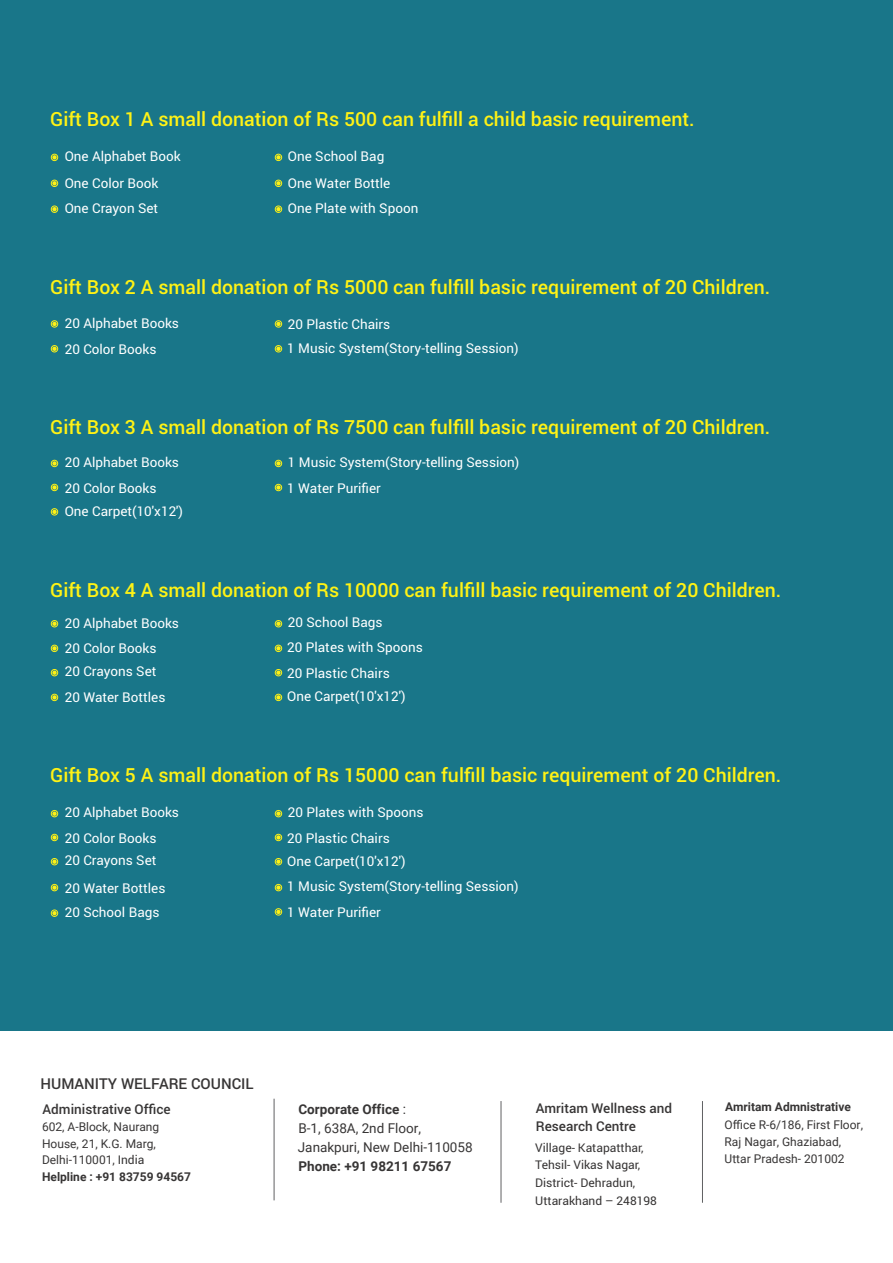
<style>
.page{position:relative;width:893px;height:1263px;background:#fff}
.page>*{position:absolute;margin:0;border:0;box-sizing:border-box;transform-origin:0 0}
.t1{font:500 19.5px "Roboto";color:#fff215}
.t2{font:500 15px "Roboto";color:#373535}
.t3{font:13.5px/25.3px "Roboto";color:#fff}
.t4{font:13.5px/19px "Roboto";color:#373535}
.t5{font:500 13.5px/17.9px "Roboto";color:#373535}
.t6{font:700 13.5px "Roboto";color:#373535}
.t7{font:12px/17.5px "Roboto";color:#373535}
.t8{font:700 12px "Roboto";color:#373535}
.s1{font-weight:700}
</style>
<div class="page">
<div style="left:0;top:0;width:893px;height:1031px;background:#197689"></div>
<div style="left:51px;top:154px;width:7px;height:7px;border:1px solid #fff215;border-radius:50%"></div>
<svg style="left:52px;top:155px;width:5px;height:5px"></svg>
<div style="left:51px;top:180px;width:7px;height:7px;border:1px solid #fff215;border-radius:50%"></div>
<svg style="left:52px;top:181px;width:5px;height:4px"></svg>
<div style="left:51px;top:206px;width:7px;height:7px;border:1px solid #fff215;border-radius:50%"></div>
<svg style="left:52px;top:207px;width:5px;height:4px"></svg>
<div style="left:275px;top:154px;width:7px;height:7px;border:1px solid #fff215;border-radius:50%"></div>
<svg style="left:276px;top:155px;width:5px;height:5px"></svg>
<div style="left:275px;top:180px;width:7px;height:7px;border:1px solid #fff215;border-radius:50%"></div>
<svg style="left:276px;top:181px;width:5px;height:4px"></svg>
<div style="left:275px;top:206px;width:7px;height:7px;border:1px solid #fff215;border-radius:50%"></div>
<svg style="left:276px;top:207px;width:5px;height:4px"></svg>
<div style="left:51px;top:321px;width:7px;height:6px;border:1px solid #fff215;border-radius:50%"></div>
<svg style="left:52px;top:322px;width:5px;height:4px"></svg>
<div style="left:51px;top:345px;width:7px;height:7px;border:1px solid #fff215;border-radius:50%"></div>
<svg style="left:52px;top:347px;width:5px;height:4px"></svg>
<div style="left:275px;top:321px;width:7px;height:6px;border:1px solid #fff215;border-radius:50%"></div>
<svg style="left:276px;top:322px;width:5px;height:4px"></svg>
<div style="left:275px;top:345px;width:7px;height:7px;border:1px solid #fff215;border-radius:50%"></div>
<svg style="left:276px;top:347px;width:5px;height:4px"></svg>
<div style="left:51px;top:460px;width:7px;height:7px;border:1px solid #fff215;border-radius:50%"></div>
<svg style="left:52px;top:461px;width:5px;height:5px"></svg>
<div style="left:51px;top:484px;width:7px;height:7px;border:1px solid #fff215;border-radius:50%"></div>
<svg style="left:52px;top:485px;width:5px;height:5px"></svg>
<div style="left:51px;top:508px;width:7px;height:7px;border:1px solid #fff215;border-radius:50%"></div>
<svg style="left:52px;top:510px;width:5px;height:4px"></svg>
<div style="left:275px;top:460px;width:7px;height:7px;border:1px solid #fff215;border-radius:50%"></div>
<svg style="left:276px;top:461px;width:5px;height:5px"></svg>
<div style="left:275px;top:484px;width:7px;height:7px;border:1px solid #fff215;border-radius:50%"></div>
<svg style="left:276px;top:485px;width:5px;height:5px"></svg>
<div style="left:51px;top:620px;width:7px;height:7px;border:1px solid #fff215;border-radius:50%"></div>
<svg style="left:52px;top:622px;width:5px;height:4px"></svg>
<div style="left:51px;top:645px;width:7px;height:7px;border:1px solid #fff215;border-radius:50%"></div>
<svg style="left:52px;top:646px;width:5px;height:4px"></svg>
<div style="left:51px;top:669px;width:7px;height:7px;border:1px solid #fff215;border-radius:50%"></div>
<svg style="left:52px;top:670px;width:5px;height:5px"></svg>
<div style="left:51px;top:694px;width:7px;height:7px;border:1px solid #fff215;border-radius:50%"></div>
<svg style="left:52px;top:695px;width:5px;height:4px"></svg>
<div style="left:275px;top:620px;width:7px;height:7px;border:1px solid #fff215;border-radius:50%"></div>
<svg style="left:276px;top:622px;width:5px;height:4px"></svg>
<div style="left:275px;top:645px;width:7px;height:7px;border:1px solid #fff215;border-radius:50%"></div>
<svg style="left:276px;top:646px;width:5px;height:4px"></svg>
<div style="left:275px;top:669px;width:7px;height:7px;border:1px solid #fff215;border-radius:50%"></div>
<svg style="left:276px;top:670px;width:5px;height:5px"></svg>
<div style="left:275px;top:694px;width:7px;height:7px;border:1px solid #fff215;border-radius:50%"></div>
<svg style="left:276px;top:695px;width:5px;height:4px"></svg>
<div style="left:51px;top:810px;width:7px;height:7px;border:1px solid #fff215;border-radius:50%"></div>
<svg style="left:52px;top:811px;width:5px;height:5px"></svg>
<div style="left:51px;top:834px;width:7px;height:7px;border:1px solid #fff215;border-radius:50%"></div>
<svg style="left:52px;top:835px;width:5px;height:5px"></svg>
<div style="left:51px;top:858px;width:7px;height:7px;border:1px solid #fff215;border-radius:50%"></div>
<svg style="left:52px;top:859px;width:5px;height:5px"></svg>
<div style="left:51px;top:884px;width:7px;height:7px;border:1px solid #fff215;border-radius:50%"></div>
<svg style="left:52px;top:885px;width:5px;height:5px"></svg>
<div style="left:51px;top:910px;width:7px;height:6px;border:1px solid #fff215;border-radius:50%"></div>
<svg style="left:52px;top:911px;width:5px;height:4px"></svg>
<div style="left:275px;top:810px;width:7px;height:7px;border:1px solid #fff215;border-radius:50%"></div>
<svg style="left:276px;top:811px;width:5px;height:5px"></svg>
<div style="left:275px;top:834px;width:7px;height:7px;border:1px solid #fff215;border-radius:50%"></div>
<svg style="left:276px;top:835px;width:5px;height:5px"></svg>
<div style="left:275px;top:858px;width:7px;height:7px;border:1px solid #fff215;border-radius:50%"></div>
<svg style="left:276px;top:859px;width:5px;height:5px"></svg>
<div style="left:275px;top:884px;width:7px;height:7px;border:1px solid #fff215;border-radius:50%"></div>
<svg style="left:276px;top:885px;width:5px;height:5px"></svg>
<div style="left:275px;top:908px;width:7px;height:7px;border:1px solid #fff215;border-radius:50%"></div>
<svg style="left:276px;top:910px;width:5px;height:4px"></svg>
<hr style="left:274px;top:1099px;width:1px;height:101px;background:#606163">
<hr style="left:501px;top:1101px;width:1px;height:102px;background:#606163">
<hr style="left:702px;top:1101px;width:1px;height:102px;background:#606163">
<h1 class="t1" style="left:50px;top:106px;width:646px">Gift Box 1 A small donation of Rs 500 can fulfill a child basic requirement.</h1>
<p class="t3" style="left:65px;top:143px;width:118px">One Alphabet Book</p>
<p class="t3" style="left:288px;top:143px;width:98px">One School Bag</p>
<p class="t3" style="left:65px;top:170px;width:95px">One Color Book</p>
<p class="t3" style="left:288px;top:170px;width:104px">One Water Bottle</p>
<p class="t3" style="left:65px;top:195px;width:95px">One Crayon Set</p>
<p class="t3" style="left:288px;top:195px;width:132px">One Plate with Spoon</p>
<h1 class="t1" style="left:50px;top:273px;width:722px">Gift Box 2 A small donation of Rs 5000 can fulfill basic requirement of 20 Children.</h1>
<p class="t3" style="left:65px;top:310px;width:116px">20 Alphabet Books</p>
<p class="t3" style="left:288px;top:311px;width:104px">20 Plastic Chairs</p>
<p class="t3" style="left:65px;top:336px;width:93px">20 Color Books</p>
<p class="t3" style="left:287px;top:335px;width:233px">1 Music System(Story-telling Session)</p>
<h1 class="t1" style="left:50px;top:413px;width:722px">Gift Box 3 A small donation of Rs 7500 can fulfill basic requirement of 20 Children.</h1>
<p class="t3" style="left:65px;top:449px;width:116px">20 Alphabet Books<br>20 Color Books</p>
<p class="t3" style="left:287px;top:449px;width:234px">1 Music System(Story-telling Session)<br>1 Water Purifier</p>
<p class="t3" style="left:65px;top:498px;width:120px">One Carpet(10'x12')</p>
<h1 class="t1" style="left:50px;top:576px;width:733px">Gift Box 4 A small donation of Rs 10000 can fulfill basic requirement of 20 Children.</h1>
<p class="t3" style="left:65px;top:610px;width:116px">20 Alphabet Books</p>
<p class="t3" style="left:288px;top:609px;width:96px">20 School Bags</p>
<p class="t3" style="left:65px;top:635px;width:93px">20 Color Books</p>
<p class="t3" style="left:287px;top:634px;width:137px">20 Plates with Spoons</p>
<p class="t3" style="left:65px;top:658px;width:93px">20 Crayons Set</p>
<p class="t3" style="left:287px;top:660px;width:104px">20 Plastic Chairs</p>
<p class="t3" style="left:65px;top:684px;width:102px">20 Water Bottles</p>
<p class="t3" style="left:287px;top:683px;width:120px">One Carpet(10'x12')</p>
<h1 class="t1" style="left:50px;top:762px;width:733px">Gift Box 5 A small donation of Rs 15000 can fulfill basic requirement of 20 Children.</h1>
<p class="t3" style="left:65px;top:799px;width:116px">20 Alphabet Books</p>
<p class="t3" style="left:288px;top:799px;width:137px">20 Plates with Spoons</p>
<p class="t3" style="left:65px;top:825px;width:93px">20 Color Books</p>
<p class="t3" style="left:287px;top:825px;width:104px">20 Plastic Chairs</p>
<p class="t3" style="left:65px;top:847px;width:93px">20 Crayons Set</p>
<p class="t3" style="left:287px;top:848px;width:120px">One Carpet(10'x12')</p>
<p class="t3" style="left:65px;top:875px;width:102px">20 Water Bottles</p>
<p class="t3" style="left:287px;top:873px;width:233px">1 Music System(Story-telling Session)</p>
<p class="t3" style="left:65px;top:899px;width:96px">20 School Bags</p>
<p class="t3" style="left:287px;top:899px;width:95px">1 Water Purifier</p>
<p class="t2" style="left:40px;top:1074px;width:215px">HUMANITY WELFARE COUNCIL</p>
<p class="t5" style="left:43px;top:1100px;width:130px">Administrative Office</p>
<p class="t7" style="left:42px;top:1117px;width:119px;line-height:17px">602, A-Block, Naurang<br>House, 21, K.G. Marg,<br>Delhi-110001, India</p>
<p class="t8" style="left:42px;top:1168px;width:151px">Helpline : +91 83759 94567</p>
<p class="t4" style="left:298px;top:1099px;width:176px"><span class="s1">Corporate Office</span> :<br>B-1, 638A, 2nd Floor,<br>Janakpuri, New Delhi-110058</p>
<p class="t6" style="left:298px;top:1157px;width:155px">Phone: +91 98211 67567</p>
<p class="t5" style="left:536px;top:1099px;width:138px">Amritam Wellness and<br>Research Centre</p>
<p class="t8" style="left:725px;top:1098px;width:127px">Amritam Admnistrative</p>
<p class="t7" style="left:725px;top:1115px;width:140px">Office R-6/186, First Floor,<br>Raj Nagar, Ghaziabad,<br>Uttar Pradesh- 201002</p>
<p class="t7" style="left:535px;top:1138px;width:123px">Village- Katapatthar,<br>Tehsil- Vikas Nagar,<br>District- Dehradun,<br>Uttarakhand – 248198</p>
</div>
